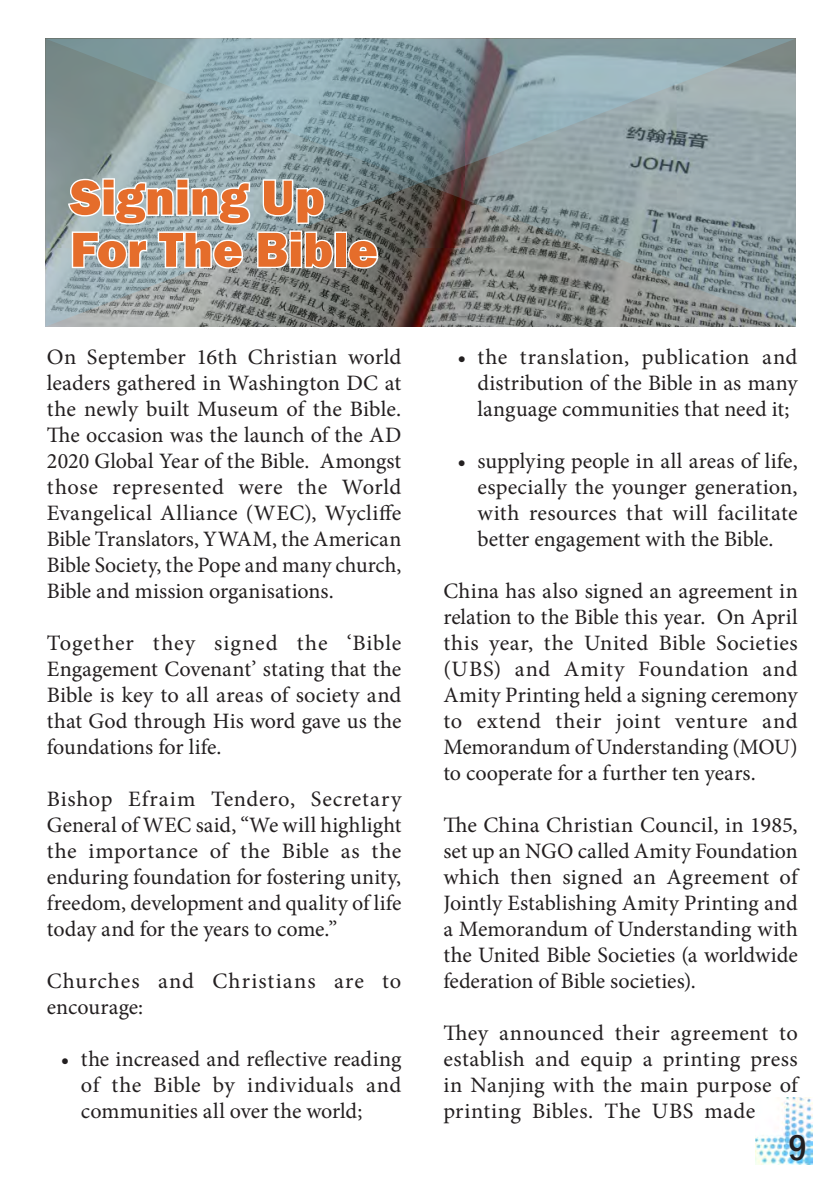
<style>
.page{position:relative;width:840px;height:1191px;background:#fff}
.page>*{position:absolute;margin:0;border:0;box-sizing:border-box;transform-origin:0 0}
.Heading{font:800 50.8px/52.2px "Franklin Gothic";color:#e56d2b}
.A5_Basic_Paragraph{font:500 condensed 36.6px "Franklin Gothic";color:#231f20}
.A5BODY{font:22px/26px "Minion Pro";letter-spacing:.005em;color:#231f20;text-align:justify}
.A5BODY-2{font:22px/26px "Minion Pro";letter-spacing:.04em;color:#231f20}
</style>
<div class="page">
<img style="left:755px;top:1097px;width:57px;height:68px">
<svg style="left:45px;top:39px;width:750px;height:288px;background:#879497"></svg>
<svg style="left:66px;top:177px;width:268px;height:93px"></svg>
<div style="left:334px;top:231px;width:13px;height:37px;border:3px solid #fff"></div>
<svg style="left:346px;top:238px;width:34px;height:32px"></svg>
<p class="Heading" style="left:70px;top:171px;width:309px">Signing Up<br>For The Bible</p>
<p class="A5BODY" style="left:47px;top:344px;width:356px">On September 16th Christian world leaders gathered in Washington DC at the newly built Museum of the Bible.<br>The occasion was the launch of the AD 2020 Global Year of the Bible. Amongst those represented were the World Evangelical Alliance (WEC), Wycliffe Bible Translators, YWAM, the American Bible Society, the Pope and many church, Bible and mission organisations.</p>
<p class="A5BODY" style="left:47px;top:630px;width:356px">Together they signed the ‘Bible Engagement Covenant’ stating that the Bible is key to all areas of society and that God through His word gave us the foundations for life.</p>
<p class="A5BODY" style="left:47px;top:786px;width:356px">Bishop Efraim Tendero, Secretary General of WEC said, “We will highlight the importance of the Bible as the enduring foundation for fostering unity, freedom, development and quality of life today and for the years to come.”</p>
<p class="A5BODY-2" style="left:47px;top:968px;width:356px">Churches and Christians are to encourage:</p>
<p class="A5BODY" style="left:81px;top:1046px;width:322px;text-indent:-20px">• the increased and reflective reading of the Bible by individuals and communities all over the world;</p>
<p class="A5BODY" style="left:477px;top:344px;width:321px;text-indent:-20px">• the translation, publication and distribution of the Bible in as many language communities that need it;</p>
<p class="A5BODY" style="left:477px;top:448px;width:322px;text-indent:-20px">• supplying people in all areas of life, especially the younger generation, with resources that will facilitate better engagement with the Bible.</p>
<p class="A5BODY" style="left:443px;top:578px;width:356px">China has also signed an agreement in relation to the Bible this year. On April this year, the United Bible Societies (UBS) and Amity Foundation and Amity Printing held a signing ceremony to extend their joint venture and Memorandum of Understanding (MOU) to cooperate for a further ten years.</p>
<p class="A5BODY" style="left:443px;top:812px;width:356px">The China Christian Council, in 1985, set up an NGO called Amity Foundation which then signed an Agreement of Jointly Establishing Amity Printing and a Memorandum of Understanding with the United Bible Societies (a worldwide federation of Bible societies).</p>
<p class="A5BODY" style="left:443px;top:1020px;width:356px">They announced their agreement to establish and equip a printing press in Nanjing with the main purpose of printing Bibles. The UBS made</p>
<p class="A5_Basic_Paragraph" style="left:788px;top:1123px;width:20px">9</p>
</div>
